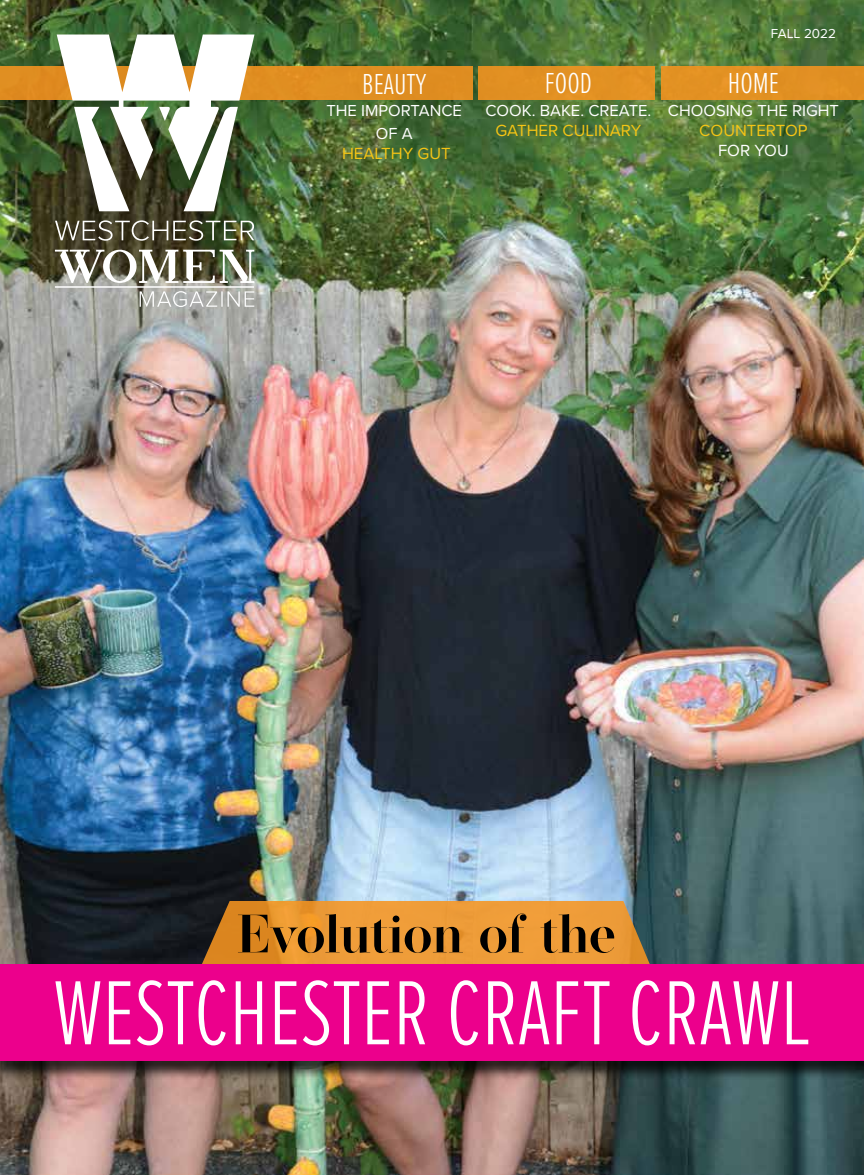
<style>
.page{position:relative;width:864px;height:1175px;background:#fff}
.page>*{position:absolute;margin:0;border:0;box-sizing:border-box;transform-origin:0 0}
.t1{font:300 94.35px "Proxima Nova Ex Cn";color:#fff}
.t2{font:600 53.7px "Operetta 32";letter-spacing:-.005em;color:#000}
.t3{font:300 30px "Proxima Nova Ex Cn";color:#fff}
.t4{font:16.65px "Proxima Nova";color:#f5c415}
.t5{font:16.65px "Proxima Nova";color:#fff}
.t6{font:16.5px/22.5px "Proxima Nova";color:#fff;text-align:center}
.t7{font:13.5px "Proxima Nova";color:#fff}
</style>
<div class="page">
<img style="left:0;top:0;width:864px;height:1174px">
<svg style="left:55px;top:220px;width:199px;height:21px;background:#666651"></svg>
<svg style="left:55px;top:250px;width:199px;height:33px"></svg>
<svg style="left:140px;top:291px;width:114px;height:16px;background:#bdbebb"></svg>
<hr style="left:55px;top:286px;width:199px;height:2px;background:#fff">
<svg style="left:200px;top:901px;width:452px;height:63px;background:#dd9134"></svg>
<div style="left:0;top:966px;width:864px;height:115px;background:#000;opacity:.75"></div>
<div style="left:0;top:964px;width:864px;height:96px;background:#ec008c"></div>
<div style="left:0;top:66px;width:473px;height:34px;background:#e08e21"></div>
<svg style="left:57px;top:34px;width:197px;height:177px"></svg>
<div style="left:478px;top:66px;width:177px;height:34px;background:#e29122"></div>
<div style="left:661px;top:66px;width:203px;height:34px;background:#e29122"></div>
<h3 class="t3" style="left:362px;top:62px;width:65px">BEAUTY</h3>
<p class="t6" style="left:326px;top:99px;width:137px">THE IMPORTANCE<br>OF A</p>
<p class="t4" style="left:342px;top:141px;width:110px">HEALTHY GUT</p>
<h3 class="t3" style="left:545px;top:61px;width:49px">FOOD</h3>
<p class="t6" style="left:485px;top:98px;width:167px">COOK. BAKE. CREATE.</p>
<p class="t4" style="left:495px;top:118px;width:147px">GATHER CULINARY</p>
<p class="t7" style="left:771px;top:23px;width:67px">FALL 2022</p>
<h3 class="t3" style="left:728px;top:61px;width:53px">HOME</h3>
<p class="t6" style="left:668px;top:98px;width:173px">CHOOSING THE RIGHT</p>
<p class="t4" style="left:699px;top:118px;width:110px">COUNTERTOP</p>
<p class="t5" style="left:718px;top:138px;width:72px">FOR YOU</p>
<h2 class="t2" style="left:237px;top:902px;width:381px">Evolution of the</h2>
<h1 class="t1" style="left:53px;top:944px;width:759px">WESTCHESTER CRAFT CRAWL</h1>
</div>
